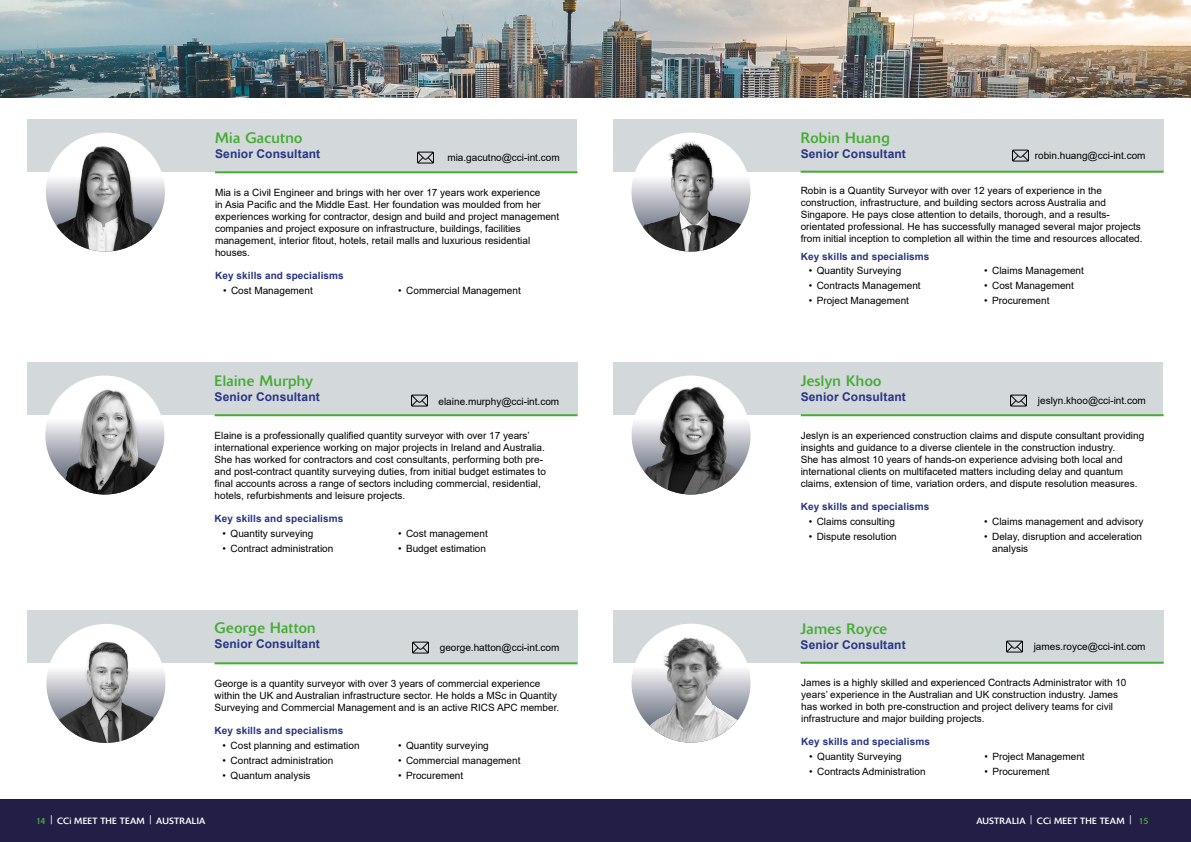
<style>
.page{position:relative;width:1191px;height:842px;background:#fff}
.page>*{position:absolute;margin:0;border:0;box-sizing:border-box;transform-origin:0 0}
.t1{font:15px "Delta";letter-spacing:.025em;color:#45ac34}
.t2{font:700 12px "Arial";letter-spacing:.01em;color:#283583}
.t3{font:10px/12px "Arial";color:#000}
.t4{font:700 10px "Arial";letter-spacing:.01em;color:#283583}
.t5{font:9px "Delta";letter-spacing:.02em;color:#fff}
.s1{color:#45ac34}
</style>
<div class="page">
<div style="left:0;top:799px;width:1191px;height:43px;background:#231e45"></div>
<img style="left:0;top:0;width:1191px;height:98px">
<div style="left:613px;top:119px;width:550px;height:52px;background:#d3d8db"></div>
<hr style="left:800px;top:171px;width:363px;height:2px;background:#45ac34">
<img style="left:1012px;top:149px;width:16px;height:13px">
<img style="left:632px;top:139px;width:118px;height:113px">
<div style="left:27px;top:119px;width:550px;height:52px;background:#d3d8db"></div>
<hr style="left:215px;top:171px;width:362px;height:2px;background:#45ac34">
<img style="left:418px;top:151px;width:16px;height:13px">
<img style="left:46px;top:133px;width:119px;height:119px;border-radius:59px">
<div style="left:27px;top:362px;width:550px;height:52px;background:#d3d8db"></div>
<hr style="left:215px;top:414px;width:362px;height:2px;background:#45ac34">
<img style="left:411px;top:394px;width:16px;height:13px">
<img style="left:45px;top:376px;width:119px;height:118px;border-radius:59px">
<div style="left:613px;top:362px;width:550px;height:52px;background:#d3d8db"></div>
<hr style="left:801px;top:414px;width:362px;height:2px;background:#45ac34">
<img style="left:1010px;top:394px;width:16px;height:13px">
<img style="left:631px;top:376px;width:119px;height:118px;border-radius:59px">
<div style="left:27px;top:610px;width:550px;height:52px;background:#d3d8db"></div>
<hr style="left:215px;top:662px;width:362px;height:2px;background:#45ac34">
<img style="left:46px;top:627px;width:119px;height:116px">
<img style="left:412px;top:641px;width:16px;height:13px">
<div style="left:613px;top:610px;width:550px;height:52px;background:#d3d8db"></div>
<hr style="left:800px;top:662px;width:363px;height:2px;background:#45ac34">
<img style="left:1006px;top:640px;width:16px;height:13px">
<img style="left:631px;top:624px;width:119px;height:119px">
<h1 class="t1" style="left:215px;top:129px;width:89px">Mia Gacutno</h1>
<p class="t2" style="left:215px;top:145px;width:107px">Senior Consultant</p>
<p class="t3" style="left:447px;top:152px;width:114px">mia.gacutno@cci-int.com</p>
<p class="t3" style="left:215px;top:186px;width:346px">Mia is a Civil Engineer and brings with her over 17 years work experience<br>in Asia Pacific and the Middle East. Her foundation was moulded from her experiences working for contractor, design and build and project management companies and project exposure on infrastructure, buildings, facilities management, interior fitout, hotels, retail malls and luxurious residential houses.</p>
<p class="t4" style="left:215px;top:269px;width:130px">Key skills and specialisms</p>
<p class="t3" style="left:223px;top:284px;width:91px">• Cost Management</p>
<p class="t3" style="left:398px;top:284px;width:124px">• Commercial Management</p>
<h1 class="t1" style="left:800px;top:129px;width:91px">Robin Huang</h1>
<p class="t2" style="left:800px;top:145px;width:107px">Senior Consultant</p>
<p class="t3" style="left:800px;top:184px;width:343px">Robin is a Quantity Surveyor with over 12 years of experience in the construction, infrastructure, and building sectors across Australia and Singapore. He pays close attention to details, thorough, and a results&shy;orientated professional. He has successfully managed several major projects from initial inception to completion all within the time and resources allocated.</p>
<p class="t4" style="left:800px;top:249px;width:130px">Key skills and specialisms</p>
<p class="t3" style="left:808px;top:265px;width:94px">• Quantity Surveying</p>
<p class="t3" style="left:808px;top:280px;width:113px">• Contracts Management</p>
<p class="t3" style="left:808px;top:294px;width:102px">• Project Management</p>
<p class="t3" style="left:1034px;top:150px;width:112px">robin.huang@cci-int.com</p>
<p class="t3" style="left:984px;top:265px;width:101px">• Claims Management</p>
<p class="t3" style="left:984px;top:280px;width:91px">• Cost Management</p>
<p class="t3" style="left:984px;top:294px;width:67px">• Procurement</p>
<h1 class="t1" style="left:215px;top:372px;width:100px">Elaine Murphy</h1>
<p class="t2" style="left:215px;top:388px;width:107px">Senior Consultant</p>
<p class="t3" style="left:438px;top:395px;width:122px">elaine.murphy@cci-int.com</p>
<p class="t3" style="left:215px;top:429px;width:333px">Elaine is a professionally qualified quantity surveyor with over 17 years’ international experience working on major projects in Ireland and Australia.<br>She has worked for contractors and cost consultants, performing both pre&shy;and post-contract quantity surveying duties, from initial budget estimates to final accounts across a range of sectors including commercial, residential, hotels, refurbishments and leisure projects.</p>
<p class="t4" style="left:215px;top:512px;width:130px">Key skills and specialisms</p>
<p class="t3" style="left:223px;top:528px;width:92px">• Quantity surveying</p>
<p class="t3" style="left:223px;top:542px;width:112px">• Contract administration</p>
<p class="t3" style="left:398px;top:528px;width:91px">• Cost management</p>
<p class="t3" style="left:398px;top:542px;width:90px">• Budget estimation</p>
<h1 class="t1" style="left:800px;top:372px;width:82px">Jeslyn Khoo</h1>
<p class="t2" style="left:800px;top:388px;width:107px">Senior Consultant</p>
<p class="t3" style="left:1038px;top:394px;width:109px">jeslyn.khoo@cci-int.com</p>
<p class="t3" style="left:800px;top:429px;width:345px">Jeslyn is an experienced construction claims and dispute consultant providing insights and guidance to a diverse clientele in the construction industry.<br>She has almost 10 years of hands-on experience advising both local and international clients on multifaceted matters including delay and quantum claims, extension of time, variation orders, and dispute resolution measures.</p>
<p class="t4" style="left:800px;top:500px;width:130px">Key skills and specialisms</p>
<p class="t3" style="left:808px;top:515px;width:88px">• Claims consulting</p>
<p class="t3" style="left:808px;top:530px;width:90px">• Dispute resolution</p>
<p class="t3" style="left:984px;top:515px;width:161px">• Claims management and advisory</p>
<p class="t3" style="left:992px;top:530px;width:151px;text-indent:-8px">• Delay, disruption and acceleration analysis</p>
<h1 class="t1" style="left:215px;top:619px;width:103px">George Hatton</h1>
<p class="t2" style="left:215px;top:635px;width:107px">Senior Consultant</p>
<p class="t3" style="left:440px;top:642px;width:121px">george.hatton@cci-int.com</p>
<p class="t3" style="left:215px;top:677px;width:346px">George is a quantity surveyor with over 3 years of commercial experience within the UK and Australian infrastructure sector. He holds a MSc in Quantity<br>Surveying and Commercial Management and is an active RICS APC member.</p>
<p class="t4" style="left:215px;top:724px;width:130px">Key skills and specialisms</p>
<p class="t3" style="left:223px;top:739px;width:138px">• Cost planning and estimation</p>
<p class="t3" style="left:223px;top:754px;width:112px">• Contract administration</p>
<p class="t3" style="left:223px;top:769px;width:90px">• Quantum analysis</p>
<p class="t3" style="left:398px;top:739px;width:92px">• Quantity surveying</p>
<p class="t3" style="left:398px;top:754px;width:124px">• Commercial management</p>
<p class="t3" style="left:398px;top:769px;width:67px">• Procurement</p>
<h1 class="t1" style="left:800px;top:620px;width:88px">James Royce</h1>
<p class="t2" style="left:800px;top:636px;width:107px">Senior Consultant</p>
<p class="t3" style="left:801px;top:676px;width:327px">James is a highly skilled and experienced Contracts Administrator with 10 years’ experience in the Australian and UK construction industry. James has worked in both pre-construction and project delivery teams for civil infrastructure and major building projects.</p>
<p class="t4" style="left:801px;top:735px;width:130px">Key skills and specialisms</p>
<p class="t3" style="left:809px;top:751px;width:94px">• Quantity Surveying</p>
<p class="t3" style="left:809px;top:765px;width:118px">• Contracts Administration</p>
<p class="t3" style="left:1033px;top:640px;width:113px">james.royce@cci-int.com</p>
<p class="t3" style="left:984px;top:751px;width:102px">• Project Management</p>
<p class="t3" style="left:984px;top:765px;width:67px">• Procurement</p>
<p class="t5" style="left:36px;top:815px;width:169px"><span class="s1">14</span> | CCi MEET THE TEAM | Australia</p>
<p class="t5" style="left:1030px;top:815px;width:120px">| CCi MEET THE TEAM | <span class="s1">15</span></p>
<p class="t5" style="left:976px;top:815px;width:48px">Australia</p>
</div>
